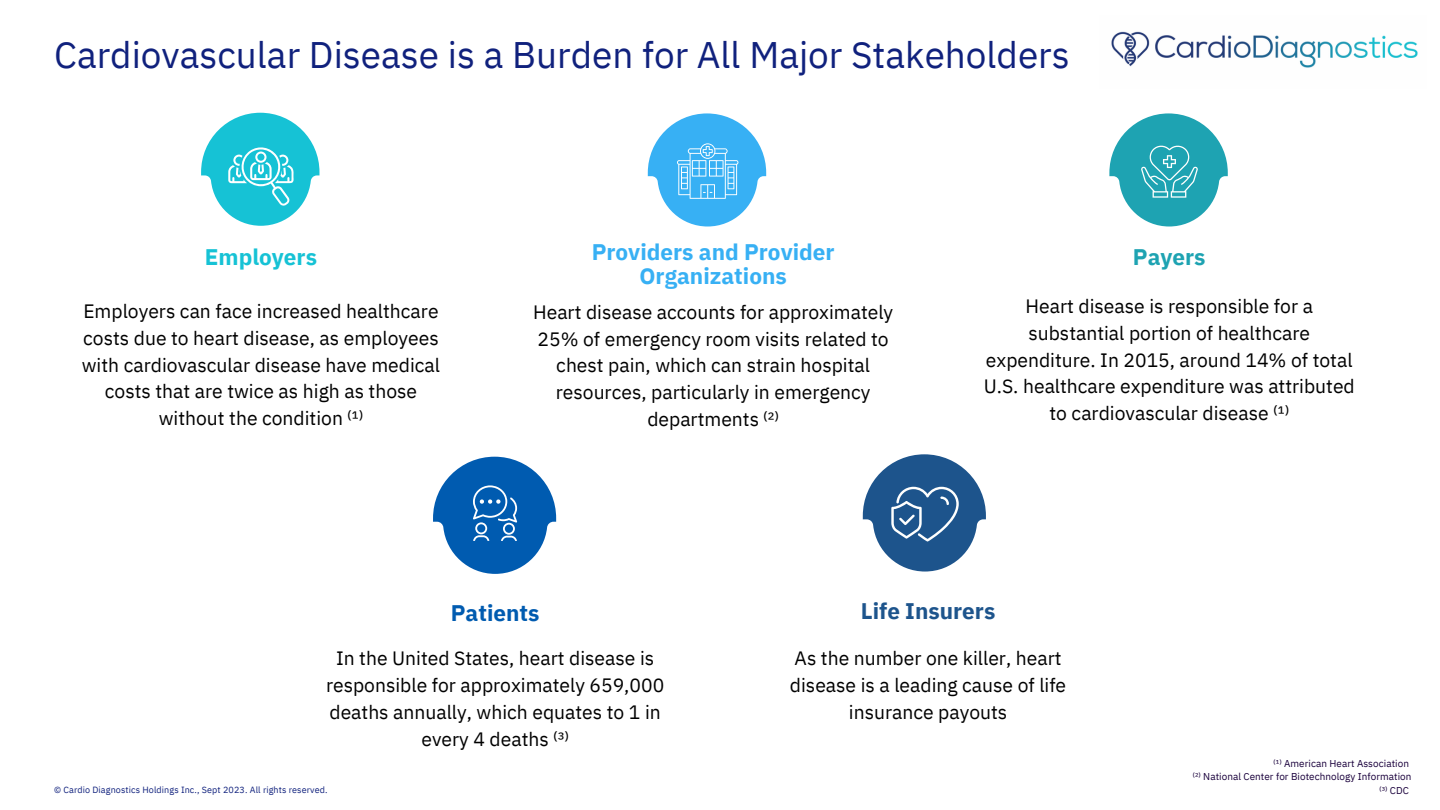
<style>
.page{position:relative;width:1440px;height:810px;background:#fff}
.page>*{position:absolute;margin:0;border:0;box-sizing:border-box;transform-origin:0 0}
.t1{font:36.9px "IBM Plex Sans";color:#10217d}
.t2{font:700 22.5px/24.2px "IBM Plex Sans";color:#37b0f4;text-align:center}
.t3{font:700 22.5px "IBM Plex Sans";color:#1d548c}
.t4{font:700 22.5px "IBM Plex Sans";color:#16c2d5}
.t5{font:700 22.5px "IBM Plex Sans";color:#005bb0}
.t6{font:700 22.5px "IBM Plex Sans";color:#1ea3b2}
.t7{font:19.3px/26.7px "IBM Plex Sans";color:#000;text-align:center}
.t8{font:9.9px "IBM Plex Sans";letter-spacing:.005em;color:#1a003c}
.t9{font:9px "IBM Plex Sans";letter-spacing:.01em;color:#10217d}
.s1{font-family:"Noto Sans"}
</style>
<div class="page">
<svg style="left:647px;top:113px;width:120px;height:114px"></svg>
<svg style="left:1109px;top:113px;width:119px;height:114px"></svg>
<svg style="left:201px;top:113px;width:119px;height:113px"></svg>
<img style="left:1111px;top:31px;width:307px;height:37px">
<svg style="left:433px;top:457px;width:124px;height:117px"></svg>
<svg style="left:862px;top:454px;width:124px;height:118px"></svg>
<p class="t1" style="left:54px;top:30px;width:1017px">Cardiovascular Disease is a Burden for All Major Stakeholders</p>
<p class="t2" style="left:592px;top:239px;width:244px">Providers and Provider<br>Organizations</p>
<p class="t4" style="left:205px;top:242px;width:114px">Employers</p>
<p class="t6" style="left:1133px;top:242px;width:74px">Payers</p>
<p class="t7" style="left:533px;top:298px;width:362px">Heart disease accounts for approximately 25% of emergency room visits related to chest pain, which can strain hospital resources, particularly in emergency departments <span class="s1">⁽</span>²<span class="s1">⁾</span></p>
<p class="t7" style="left:82px;top:298px;width:360px">Employers can face increased healthcare costs due to heart disease, as employees with cardiovascular disease have medical costs that are twice as high as those without the condition <span class="s1">⁽</span>¹<span class="s1">⁾</span></p>
<p class="t7" style="left:984px;top:293px;width:373px">Heart disease is responsible for a substantial portion of healthcare expenditure. In 2015, around 14% of total U.S. healthcare expenditure was attributed to cardiovascular disease <span class="s1">⁽</span>¹<span class="s1">⁾</span></p>
<p class="t5" style="left:451px;top:598px;width:90px">Patients</p>
<p class="t3" style="left:861px;top:596px;width:136px">Life Insurers</p>
<p class="t7" style="left:326px;top:644px;width:340px;line-height:27px">In the United States, heart disease is responsible for approximately 659,000 deaths annually, which equates to 1 in every 4 deaths <span class="s1">⁽</span>³<span class="s1">⁾</span></p>
<p class="t7" style="left:790px;top:644px;width:278px;line-height:27px">As the number one killer, heart disease is a leading cause of life insurance payouts</p>
<p class="t9" style="left:54px;top:784px;width:275px">© Cardio Diagnostics Holdings Inc., Sept 2023. All rights reserved.</p>
<p class="t8" style="left:1274px;top:757px;width:137px"><span class="s1">⁽</span>¹<span class="s1">⁾</span> American Heart Association</p>
<p class="t8" style="left:1193px;top:770px;width:220px"><span class="s1">⁽</span>²<span class="s1">⁾</span> National Center for Biotechnology Information</p>
<p class="t8" style="left:1380px;top:784px;width:31px"><span class="s1">⁽</span>³<span class="s1">⁾</span> CDC</p>
</div>
